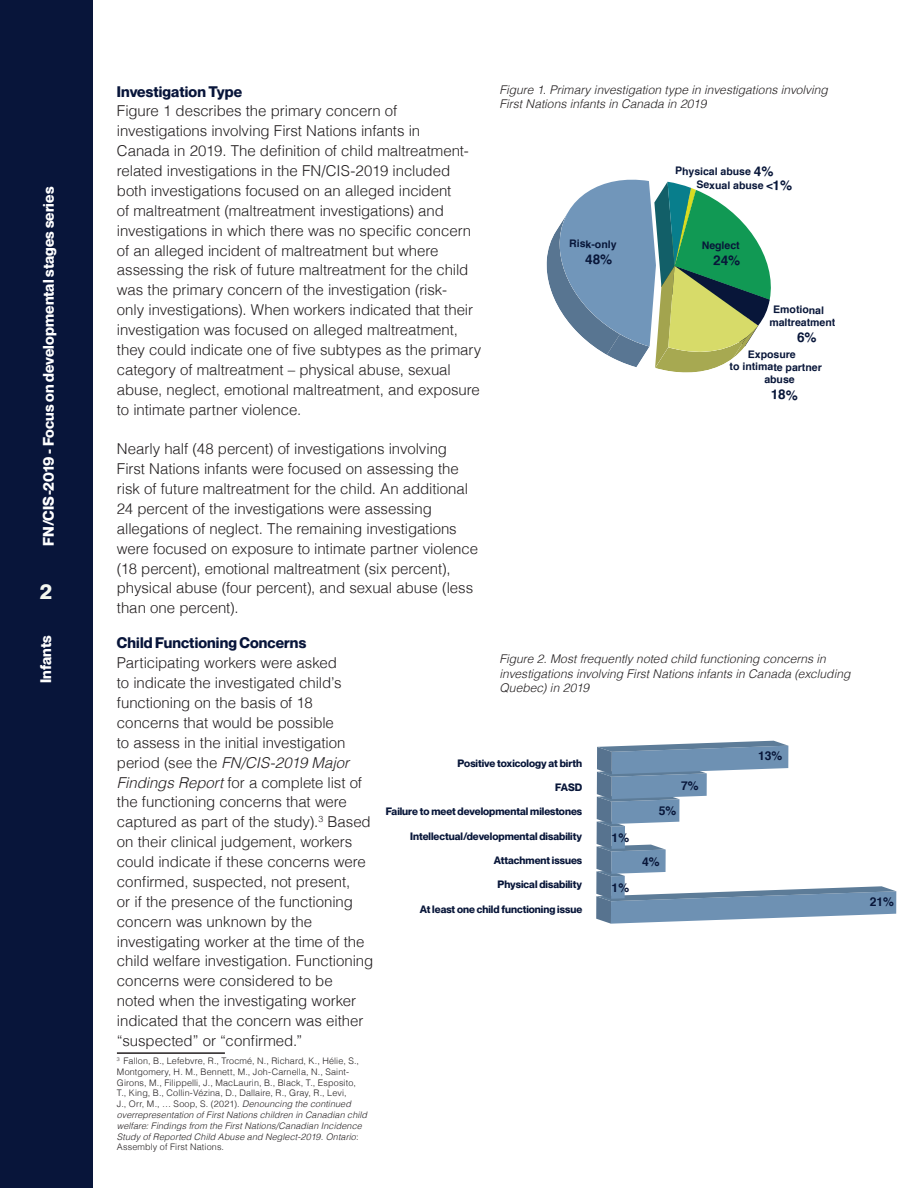
<style>
.page{position:relative;width:918px;height:1188px;background:#fff}
.page>*{position:absolute;margin:0;border:0;box-sizing:border-box;transform-origin:0 0}
.t1{font:700 21px "Neue Montreal";color:#f5f8f0}
.t2{font:300 15px/19.8px "Helvetica";letter-spacing:-.005em;color:#231f20}
.t3{font:700 15px "Neue Montreal";letter-spacing:.005em;color:#fff}
.t4{font:700 15px "Neue Montreal";letter-spacing:.01em;color:#08153a}
.t5{font:700 12.15px "Helvetica";color:#081639}
.t6{font:italic 300 12px/14.4px "Helvetica";color:#231f20}
.t7{font:700 10.5px "Neue Montreal";color:#081639}
.t8{font:700 10.5px/12.6px "Helvetica";color:#081639}
.t9{font:300 9px/10.8px "Helvetica";letter-spacing:.015em;color:#231f20}
.s1{font-size:13.5px}
.s2{font-style:italic}
</style>
<div class="page">
<div style="left:0;top:0;width:93px;height:1188px;background:#08153a"></div>
<hr style="left:117px;top:1052px;width:108px;height:2px;background:#231f20">
<svg style="left:596px;top:741px;width:300px;height:183px"></svg>
<svg style="left:547px;top:180px;width:224px;height:193px"></svg>
<p class="t3" style="left:39px;top:546px;width:361px;rotate:-90deg">FN/CIS-2019 - Focus on developmental stages series</p>
<h1 class="t1" style="left:40px;top:578px;width:14px">2</h1>
<p class="t3" style="left:37px;top:683px;width:49px;rotate:-90deg">Infants</p>
<p class="t4" style="left:117px;top:82px;width:127px">Investigation Type</p>
<p class="t2" style="left:117px;top:100px;width:366px">Figure 1 describes the primary concern of investigations involving First Nations infants in<br>Canada in 2019. The definition of child maltreatment&shy;related investigations in the FN/CIS-2019 included both investigations focused on an alleged incident<br>of maltreatment (maltreatment investigations) and investigations in which there was no specific concern of an alleged incident of maltreatment but where assessing the risk of future maltreatment for the child was the primary concern of the investigation (risk-<br>only investigations). When workers indicated that their investigation was focused on alleged maltreatment, they could indicate one of five subtypes as the primary category of maltreatment – physical abuse, sexual abuse, neglect, emotional maltreatment, and exposure to intimate partner violence.</p>
<p class="t2" style="left:117px;top:438px;width:363px">Nearly half (48 percent) of investigations involving First Nations infants were focused on assessing the risk of future maltreatment for the child. An additional 24 percent of the investigations were assessing allegations of neglect. The remaining investigations were focused on exposure to intimate partner violence (18 percent), emotional maltreatment (six percent), physical abuse (four percent), and sexual abuse (less than one percent).</p>
<p class="t6" style="left:499px;top:81px;width:330px">Figure 1. Primary investigation type in investigations involving<br>First Nations infants in Canada in 2019</p>
<p class="t8" style="left:675px;top:165px;width:100px;rotate:1deg">Physical abuse <span class="s1">4%</span></p>
<p class="t8" style="left:697px;top:178px;width:97px;rotate:1deg">Sexual abuse &lt;<span class="s1">1%</span></p>
<p class="t8" style="left:569px;top:237px;width:49px;rotate:1deg">Risk-only</p>
<p class="t8" style="left:702px;top:239px;width:39px;rotate:1deg">Neglect</p>
<p class="t8" style="left:770px;top:303px;width:67px;text-indent:4px;rotate:1deg">Emotional maltreatment</p>
<p class="t8" style="left:748px;top:348px;width:49px;rotate:1deg">Exposure</p>
<p class="t8" style="left:730px;top:360px;width:94px;rotate:1deg">to intimate partner</p>
<p class="t8" style="left:765px;top:373px;width:32px;rotate:1deg">abuse</p>
<p class="t4" style="left:117px;top:634px;width:191px">Child Functioning Concerns</p>
<p class="t2" style="left:117px;top:652px;width:258px">Participating workers were asked<br>to indicate the investigated child’s functioning on the basis of 18 concerns that would be possible<br>to assess in the initial investigation period (see the <span class="s2">FN/CIS-2019 Major Findings Report</span> for a complete list of the functioning concerns that were captured as part of the study).<sup>3</sup> Based on their clinical judgement, workers could indicate if these concerns were confirmed, suspected, not present,<br>or if the presence of the functioning concern was unknown by the investigating worker at the time of the child welfare investigation. Functioning concerns were considered to be noted when the investigating worker indicated that the concern was either “suspected” or “confirmed.”</p>
<p class="t9" style="left:117px;top:1055px;width:252px"><sup>3</sup> Fallon, B., Lefebvre, R., Trocmé, N., Richard, K., Hélie, S., Montgomery, H. M., Bennett, M., Joh-Carnella, N., Saint-Girons, M., Filippelli, J., MacLaurin, B., Black, T., Esposito, T., King, B., Collin-Vézina, D., Dallaire, R., Gray, R., Levi,<br>J., Orr, M., … Soop, S. (2021). <span class="s2">Denouncing the continued overrepresentation of First Nations children in Canadian child welfare: Findings from the First Nations/Canadian Incidence Study of Reported Child Abuse and Neglect-2019. Ontario</span>:<br>Assembly of First Nations.</p>
<p class="t6" style="left:499px;top:651px;width:352px">Figure 2. Most frequently noted child functioning concerns in investigations involving First Nations infants in Canada (excluding<br>Quebec) in 2019</p>
<p class="t7" style="left:458px;top:756px;width:126px">Positive toxicology at birth</p>
<p class="t7" style="left:555px;top:781px;width:28px">FASD</p>
<p class="t7" style="left:386px;top:805px;width:198px">Failure to meet developmental milestones</p>
<p class="t7" style="left:410px;top:829px;width:173px">Intellectual/developmental disability</p>
<p class="t7" style="left:498px;top:878px;width:86px">Physical disability</p>
<p class="t7" style="left:494px;top:854px;width:90px">Attachment issues</p>
<p class="t7" style="left:420px;top:903px;width:164px">At least one child functioning issue</p>
<p class="t5" style="left:612px;top:828px;width:19px">1%</p>
<p class="t5" style="left:612px;top:878px;width:19px">1%</p>
<p class="t5" style="left:681px;top:776px;width:19px">7%</p>
<p class="t5" style="left:659px;top:801px;width:19px">5%</p>
<p class="t5" style="left:642px;top:852px;width:19px">4%</p>
<p class="t5" style="left:758px;top:746px;width:26px">13%</p>
<p class="t5" style="left:870px;top:892px;width:26px">21%</p>
</div>
